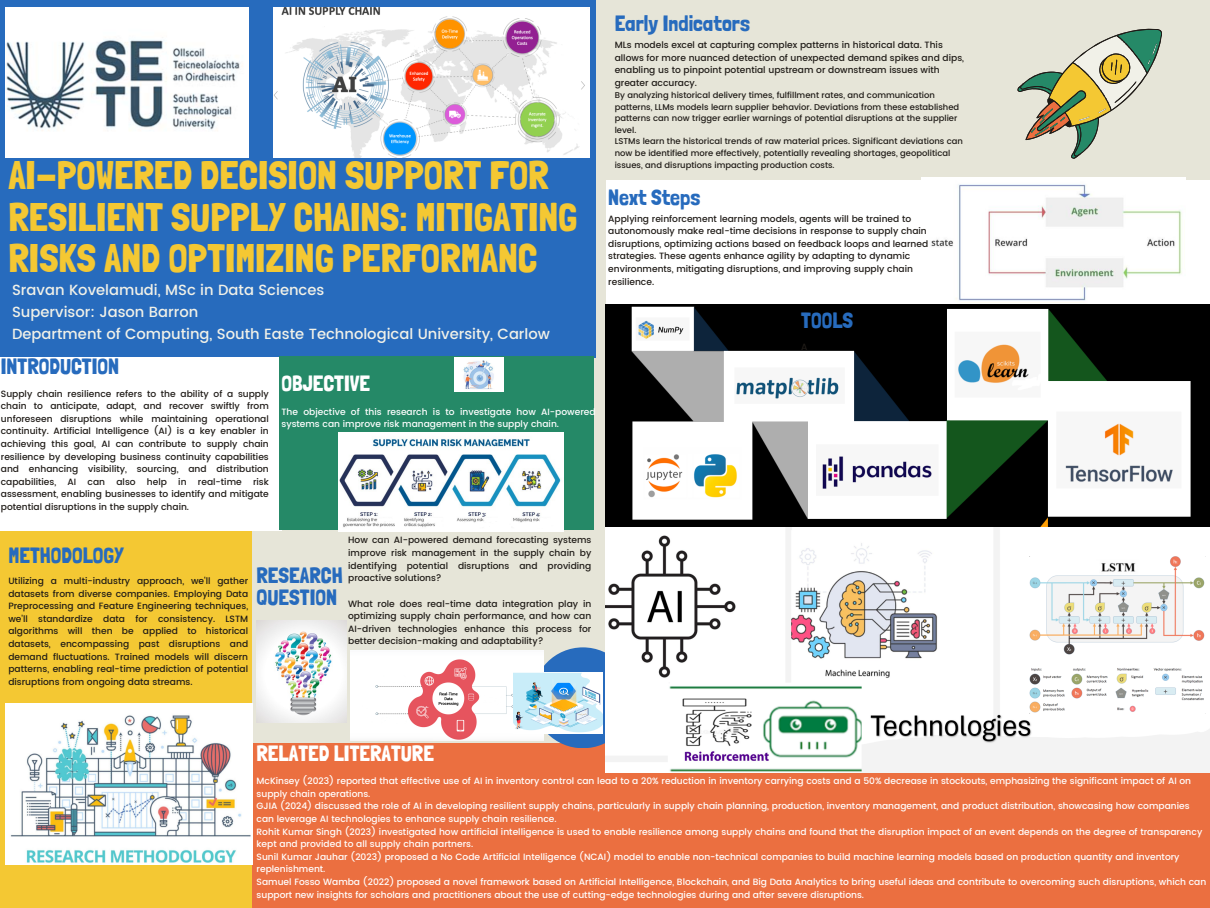
<style>
.page{position:relative;width:1210px;height:908px;background:#fff}
.page>*{position:absolute;margin:0;border:0;box-sizing:border-box;transform-origin:0 0}
.t1{font:39.8px/41.7px "Londrina Solid";color:#f4c833}
.t2{font:22.05px/22px "Londrina Solid";color:#276bbd}
.t3{font:22.05px "Londrina Solid";color:#fff}
.t4{font:500 14.7px/22px "Poppins";color:#f1f1e8}
.t5{font:500 9.1px/12.6px "Poppins";color:#1f1b17;text-align:justify}
.t6{font:500 9.1px/12.6px "Poppins";color:#fff}
.t7{font:500 8.4px/11.5px "Poppins";color:#1f1b17}
</style>
<div class="page">
<div style="left:0;top:0;width:1210px;height:907px;background:#e6e5d8"></div>
<div style="left:0;top:0;width:596px;height:357px;background:#276bbd"></div>
<div style="left:607px;top:180px;width:603px;height:560px;background:#fff"></div>
<img style="left:921px;top:177px;width:264px;height:126px">
<div style="left:0;top:530px;width:252px;height:377px;background:#f4c833"></div>
<div style="left:0;top:357px;width:281px;height:173px;background:#fff"></div>
<div style="left:252px;top:743px;width:958px;height:164px;background:#eb6f40"></div>
<svg style="left:1017px;top:28px;width:145px;height:131px"></svg>
<div style="left:280px;top:356px;width:314px;height:173px;background:#258967"></div>
<div style="left:532px;top:647px;width:101px;height:101px;background:#276bbd;border-radius:50%"></div>
<img style="left:5px;top:7px;width:243px;height:150px">
<img style="left:273px;top:7px;width:317px;height:150px">
<img style="left:256px;top:620px;width:90px;height:102px">
<img style="left:339px;top:432px;width:225px;height:99px">
<img style="left:454px;top:358px;width:49px;height:33px">
<img style="left:351px;top:650px;width:193px;height:90px">
<img style="left:513px;top:672px;width:89px;height:61px">
<img style="left:5px;top:703px;width:248px;height:161px">
<img style="left:605px;top:304px;width:605px;height:223px">
<img style="left:605px;top:527px;width:605px;height:245px">
<h4 class="t1" style="left:8px;top:154px;width:570px">AI-POWERED DECISION SUPPORT FOR<br>RESILIENT SUPPLY CHAINS: MITIGATING<br>RISKS AND OPTIMIZING PERFORMANC</h4>
<p class="t4" style="left:12px;top:279px;width:539px">Sravan Kovelamudi, MSc in Data Sciences<br>Supervisor: Jason Barron<br>Department of Computing, South Easte Technological University, Carlow</p>
<h2 class="t2" style="left:1px;top:355px;width:120px">INTRODUCTION</h2>
<p class="t5" style="left:1px;top:387px;width:269px">Supply chain resilience refers to the ability of a supply chain to anticipate, adapt, and recover swiftly from unforeseen disruptions while maintaining operational continuity. Artificial Intelligence (AI) is a key enabler in achieving this goal, AI can contribute to supply chain resilience by developing business continuity capabilities and enhancing visibility, sourcing, and distribution capabilities, AI can also help in real-time risk assessment, enabling businesses to identify and mitigate potential disruptions in the supply chain.</p>
<p class="t3" style="left:281px;top:370px;width:90px">OBJECTIVE</p>
<p class="t6" style="left:281px;top:405px;width:316px">The objective of this research is to investigate how AI-powered systems can improve risk management in the supply chain.</p>
<p class="t2" style="left:8px;top:543px;width:117px">METHODOLOGY</p>
<h2 class="t5" style="left:8px;top:574px;width:241px">Utilizing a multi-industry approach, we'll gather datasets from diverse companies. Employing Data Preprocessing and Feature Engineering techniques, we'll standardize data for consistency. LSTM algorithms will then be applied to historical datasets, encompassing past disruptions and demand fluctuations. Trained models will discern patterns, enabling real-time prediction of potential disruptions from ongoing data streams.</h2>
<p class="t5" style="left:348px;top:534px;width:245px">How can AI-powered demand forecasting systems improve risk management in the supply chain by identifying potential disruptions and providing proactive solutions?</p>
<p class="t5" style="left:348px;top:597px;width:245px">What role does real-time data integration play in optimizing supply chain performance, and how can AI-driven technologies enhance this process for better decision-making and adaptability?</p>
<p class="t2" style="left:256px;top:563px;width:88px">RESEARCH<br>QUESTION</p>
<h2 class="t2" style="left:615px;top:13px;width:137px">Early Indicators</h2>
<p class="t5" style="left:615px;top:39px;width:351px;text-align:left">MLs models excel at capturing complex patterns in historical data. This allows for more nuanced detection of unexpected demand spikes and dips, enabling us to pinpoint potential upstream or downstream issues with greater accuracy.</p>
<p class="t7" style="left:615px;top:89px;width:346px">By analyzing historical delivery times, fulfillment rates, and communication patterns, LLMs models learn supplier behavior. Deviations from these established patterns can now trigger earlier warnings of potential disruptions at the supplier level.</p>
<h2 class="t7" style="left:615px;top:136px;width:350px">LSTMs learn the historical trends of raw material prices. Significant deviations can now be identified more effectively, potentially revealing shortages, geopolitical issues, and disruptions impacting production costs.</h2>
<h2 class="t2" style="left:608px;top:186px;width:93px">Next Steps</h2>
<p class="t5" style="left:608px;top:212px;width:321px;text-align:left">Applying reinforcement learning models, agents will be trained to autonomously make real-time decisions in response to supply chain disruptions, optimizing actions based on feedback loops and learned strategies. These agents enhance agility by adapting to dynamic environments, mitigating disruptions, and improving supply chain resilience.</p>
<p class="t2" style="left:801px;top:309px;width:53px">TOOLS</p>
<p class="t5" style="left:801px;top:340px;width:8px">A</p>
<p class="t3" style="left:256px;top:740px;width:179px">RELATED LITERATURE</p>
<p class="t6" style="left:256px;top:774px;width:936px">McKinsey (2023) reported that effective use of AI in inventory control can lead to a 20% reduction in inventory carrying costs and a 50% decrease in stockouts, emphasizing the significant impact of AI on supply chain operations.</p>
<p class="t6" style="left:256px;top:799px;width:934px">GJIA (2024) discussed the role of AI in developing resilient supply chains, particularly in supply chain planning, production, inventory management, and product distribution, showcasing how companies can leverage AI technologies to enhance supply chain resilience.</p>
<h2 class="t6" style="left:256px;top:824px;width:947px">Rohit Kumar Singh (2023) investigated how artificial intelligence is used to enable resilience among supply chains and found that the disruption impact of an event depends on the degree of transparency kept and provided to all supply chain partners.</h2>
<p class="t6" style="left:256px;top:850px;width:924px">Sunil Kumar Jauhar (2023) proposed a No Code Artificial Intelligence (NCAI) model to enable non-technical companies to build machine learning models based on production quantity and inventory replenishment.</p>
<p class="t6" style="left:256px;top:875px;width:951px">Samuel Fosso Wamba (2022) proposed a novel framework based on Artificial Intelligence, Blockchain, and Big Data Analytics to bring useful ideas and contribute to overcoming such disruptions, which can support new insights for scholars and practitioners about the use of cutting-edge technologies during and after severe disruptions.</p>
</div>
